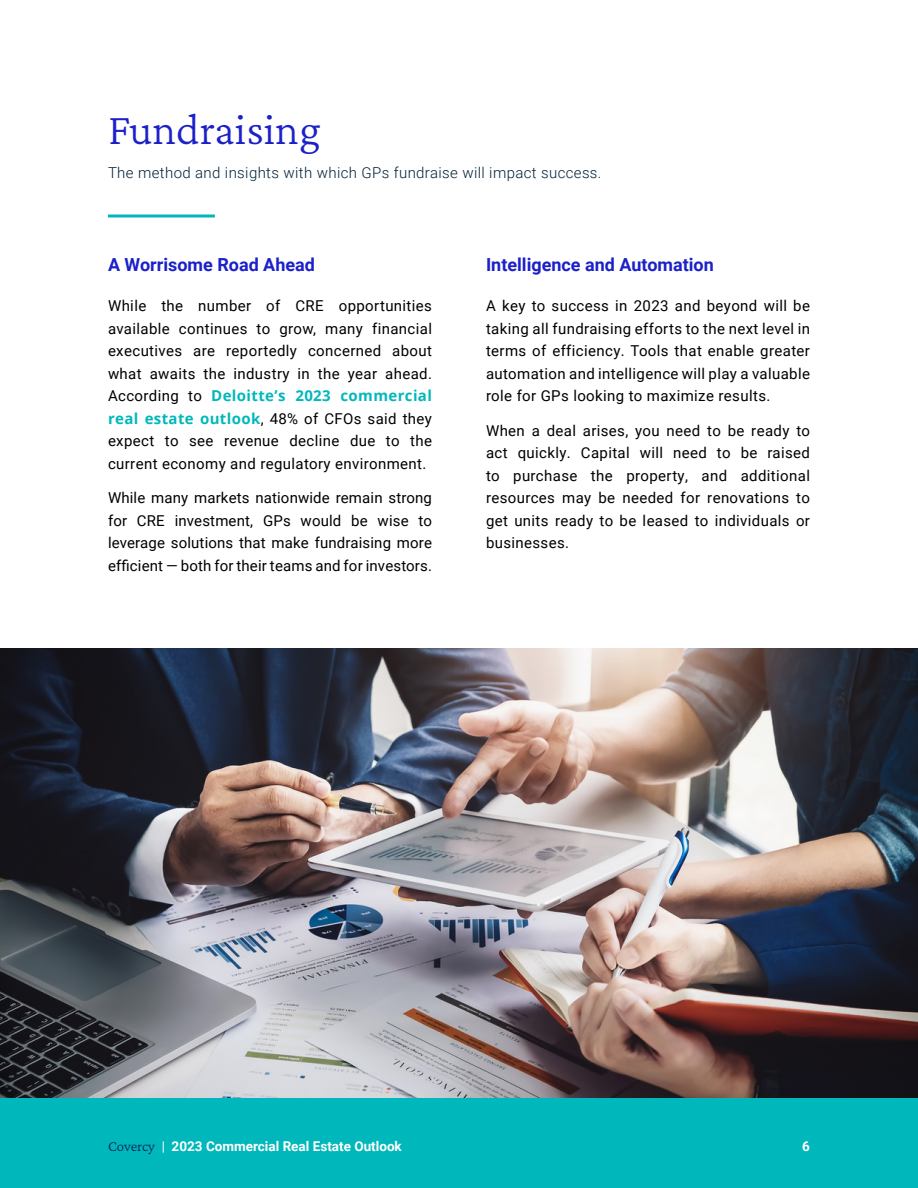
<style>
.page{position:relative;width:918px;height:1188px;background:#fff}
.page>*{position:absolute;margin:0;border:0;box-sizing:border-box;transform-origin:0 0}
.t1{font:45px "Crimson Pro";color:#1b20c9}
.t2{font:700 18px "Roboto";color:#1b20c9}
.t3{font:15px/22.5px "Roboto";letter-spacing:.025em;color:#000;text-align:justify}
.t4{font:300 15px "Roboto";letter-spacing:.025em;color:#002138}
.t5{font:700 15px "Open Sans";letter-spacing:.025em;color:#00b8bb}
.t6{font:700 13.5px "Roboto";color:#fff}
.s1{font-family:"Roboto";font-weight:400;color:#000}
.s2{font-family:"Open Sans";font-weight:700;color:#00b8bb}
.s3{font-family:"Crimson Pro";font-weight:400;font-size:15px;color:#002563}
.s4{font-weight:400}
</style>
<div class="page">
<div style="left:0;top:1097px;width:918px;height:91px;background:#00b8bb"></div>
<svg style="left:108px;top:214px;width:107px;height:4px"></svg>
<img style="left:0;top:648px;width:918px;height:450px">
<h1 class="t1" style="left:108px;top:101px;width:214px">Fundraising</h1>
<p class="t4" style="left:108px;top:162px;width:495px">The method and insights with which GPs fundraise will impact success.</p>
<p class="t2" style="left:108px;top:252px;width:209px">A Worrisome Road Ahead</p>
<p class="t3" style="left:108px;top:294px;width:326px">While the number of CRE opportunities available continues to grow, many financial executives are reportedly concerned about what awaits the industry in the year ahead.</p>
<p class="t5" style="left:108px;top:385px;width:325px"><span class="s1">According to</span> Deloitte’s 2023 commercial</p>
<p class="t3" style="left:108px;top:407px;width:326px"><span class="s2">real estate outlook</span>, 48% of CFOs said they expect to see revenue decline due to the current economy and regulatory environment.</p>
<p class="t3" style="left:108px;top:486px;width:326px">While many markets nationwide remain strong for CRE investment, GPs would be wise to leverage solutions that make fundraising more efficient — both for their teams and for investors.</p>
<p class="t2" style="left:486px;top:252px;width:229px">Intelligence and Automation</p>
<p class="t3" style="left:486px;top:294px;width:326px">A key to success in 2023 and beyond will be taking all fundraising efforts to the next level in terms of efficiency. Tools that enable greater automation and intelligence will play a valuable role for GPs looking to maximize results.</p>
<p class="t3" style="left:486px;top:419px;width:326px">When a deal arises, you need to be ready to act quickly. Capital will need to be raised to purchase the property, and additional resources may be needed for renovations to get units ready to be leased to individuals or businesses.</p>
<p class="t6" style="left:108px;top:1137px;width:295px"><span class="s3">Covercy</span> <span class="s4">|</span> 2023 Commercial Real Estate Outlook</p>
<p class="t6" style="left:802px;top:1137px;width:9px">6</p>
</div>
